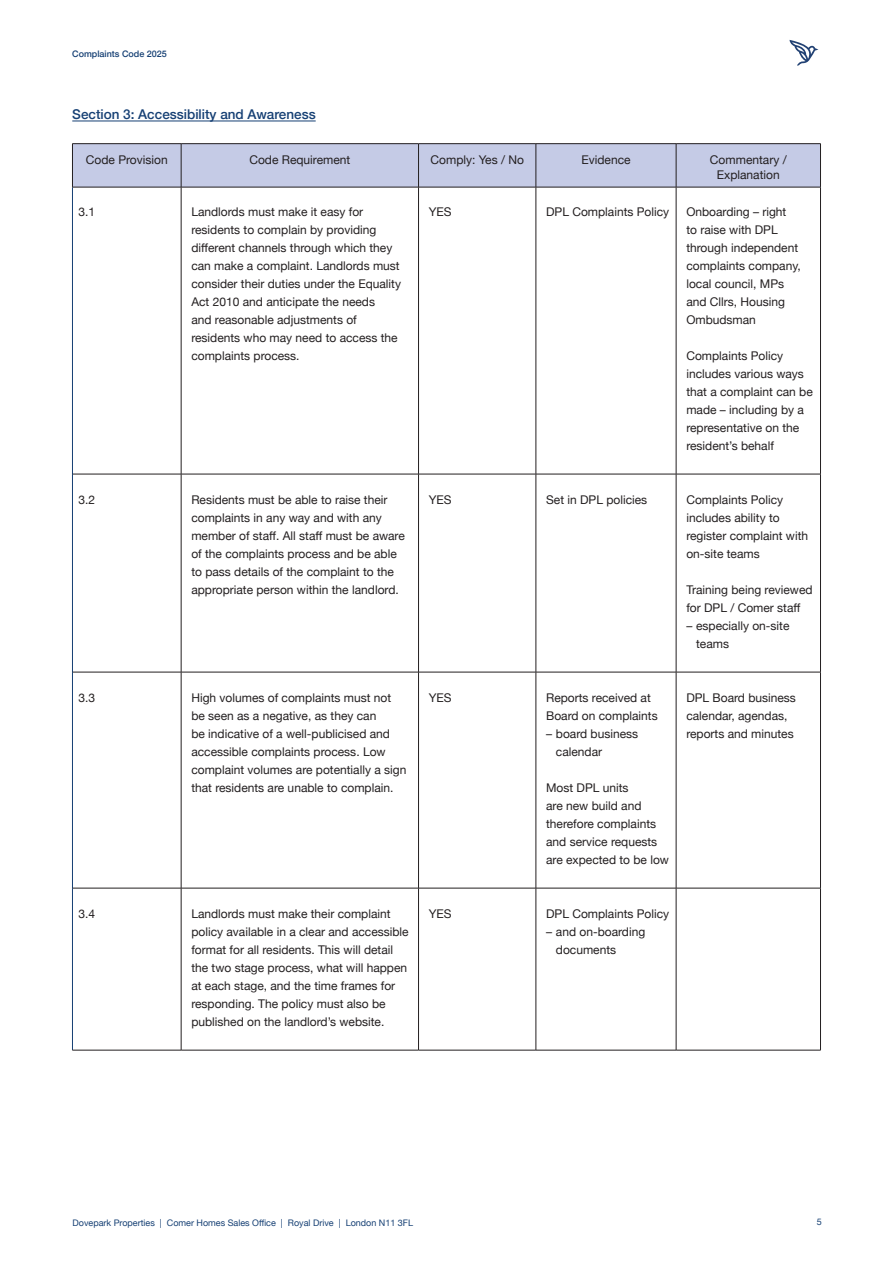
<style>
.page{position:relative;width:893px;height:1263px;background:#fff}
.page>*{position:absolute;margin:0;border:0;box-sizing:border-box;transform-origin:0 0}
.DVPK_-_Body_Copy_Mini-Title{font:500 13.5px "Helvetica Neue";color:#164074}
.DVPK_-_Body_Copy{font:12px/18px "Helvetica Neue";color:#231f20}
.t1{font:9px "Helvetica Neue";color:#164074}
.t2{font:500 9px "Helvetica Neue";color:#164074}
</style>
<div class="page">
<svg style="left:789px;top:40px;width:29px;height:26px"></svg>
<hr style="left:72px;top:121px;width:244px;height:1px;background:#164074">
<div style="left:73px;top:144px;width:747px;height:43px;background:#c5cbe6"></div>
<hr style="left:72px;top:187px;width:1px;height:287px;background:#164074">
<hr style="left:72px;top:474px;width:1px;height:198px;background:#164074">
<hr style="left:72px;top:672px;width:1px;height:216px;background:#164074">
<hr style="left:72px;top:888px;width:1px;height:162px;background:#164074">
<hr style="left:181px;top:187px;width:1px;height:287px;background:#231f20">
<hr style="left:418px;top:187px;width:1px;height:287px;background:#231f20">
<hr style="left:536px;top:187px;width:1px;height:287px;background:#231f20">
<hr style="left:676px;top:187px;width:1px;height:287px;background:#231f20">
<hr style="left:820px;top:187px;width:1px;height:287px;background:#231f20">
<hr style="left:73px;top:474px;width:108px;height:1px;background:#231f20">
<hr style="left:181px;top:474px;width:237px;height:1px;background:#231f20">
<hr style="left:181px;top:474px;width:1px;height:198px;background:#231f20">
<hr style="left:418px;top:474px;width:118px;height:1px;background:#231f20">
<hr style="left:418px;top:474px;width:1px;height:198px;background:#231f20">
<hr style="left:536px;top:474px;width:140px;height:1px;background:#231f20">
<hr style="left:536px;top:474px;width:1px;height:198px;background:#231f20">
<hr style="left:676px;top:474px;width:145px;height:1px;background:#231f20">
<hr style="left:676px;top:474px;width:1px;height:198px;background:#231f20">
<hr style="left:820px;top:474px;width:1px;height:198px;background:#231f20">
<hr style="left:73px;top:672px;width:108px;height:1px;background:#231f20">
<hr style="left:181px;top:672px;width:237px;height:1px;background:#231f20">
<hr style="left:181px;top:672px;width:1px;height:216px;background:#231f20">
<hr style="left:418px;top:672px;width:118px;height:1px;background:#231f20">
<hr style="left:418px;top:672px;width:1px;height:216px;background:#231f20">
<hr style="left:536px;top:672px;width:140px;height:1px;background:#231f20">
<hr style="left:536px;top:672px;width:1px;height:216px;background:#231f20">
<hr style="left:676px;top:672px;width:145px;height:1px;background:#231f20">
<hr style="left:676px;top:672px;width:1px;height:216px;background:#231f20">
<hr style="left:820px;top:672px;width:1px;height:216px;background:#231f20">
<hr style="left:73px;top:888px;width:108px;height:1px;background:#231f20">
<hr style="left:181px;top:888px;width:237px;height:1px;background:#231f20">
<hr style="left:181px;top:888px;width:1px;height:162px;background:#231f20">
<hr style="left:418px;top:888px;width:118px;height:1px;background:#231f20">
<hr style="left:418px;top:888px;width:1px;height:162px;background:#231f20">
<hr style="left:536px;top:888px;width:140px;height:1px;background:#231f20">
<hr style="left:536px;top:888px;width:1px;height:162px;background:#231f20">
<hr style="left:676px;top:888px;width:145px;height:1px;background:#231f20">
<hr style="left:676px;top:888px;width:1px;height:162px;background:#231f20">
<hr style="left:820px;top:888px;width:1px;height:162px;background:#231f20">
<hr style="left:72px;top:143px;width:109px;height:1px;background:#231f20">
<hr style="left:72px;top:144px;width:1px;height:43px;background:#231f20">
<hr style="left:181px;top:143px;width:237px;height:1px;background:#231f20">
<hr style="left:418px;top:143px;width:118px;height:1px;background:#231f20">
<hr style="left:536px;top:143px;width:140px;height:1px;background:#231f20">
<hr style="left:676px;top:143px;width:145px;height:1px;background:#231f20">
<hr style="left:820px;top:144px;width:1px;height:43px;background:#231f20">
<hr style="left:72px;top:187px;width:109px;height:1px;background:#231f20">
<hr style="left:181px;top:187px;width:237px;height:1px;background:#231f20">
<hr style="left:418px;top:187px;width:118px;height:1px;background:#231f20">
<hr style="left:536px;top:187px;width:140px;height:1px;background:#231f20">
<hr style="left:676px;top:187px;width:145px;height:1px;background:#231f20">
<hr style="left:72px;top:1050px;width:109px;height:1px;background:#231f20">
<hr style="left:181px;top:1050px;width:237px;height:1px;background:#231f20">
<hr style="left:418px;top:1050px;width:118px;height:1px;background:#231f20">
<hr style="left:536px;top:1050px;width:140px;height:1px;background:#231f20">
<hr style="left:676px;top:1050px;width:145px;height:1px;background:#231f20">
<hr style="left:181px;top:144px;width:1px;height:43px;background:#231f20">
<hr style="left:418px;top:144px;width:1px;height:43px;background:#231f20">
<hr style="left:676px;top:144px;width:1px;height:43px;background:#231f20">
<hr style="left:536px;top:144px;width:1px;height:43px;background:#231f20">
<p class="t2" style="left:72px;top:47px;width:96px">Complaints Code 2025</p>
<p class="DVPK_-_Body_Copy_Mini-Title" style="left:72px;top:104px;width:245px">Section 3: Accessibility and Awareness</p>
<p class="DVPK_-_Body_Copy" style="left:86px;top:151px;width:83px">Code Provision</p>
<p class="DVPK_-_Body_Copy" style="left:249px;top:151px;width:102px">Code Requirement</p>
<p class="DVPK_-_Body_Copy" style="left:431px;top:151px;width:95px">Comply: Yes / No</p>
<p class="DVPK_-_Body_Copy" style="left:581px;top:151px;width:51px">Evidence</p>
<p class="DVPK_-_Body_Copy" style="left:710px;top:153px;width:78px;line-height:15px;text-align:center">Commentary /<br>Explanation</p>
<p class="DVPK_-_Body_Copy" style="left:78px;top:203px;width:18px">3.1</p>
<p class="DVPK_-_Body_Copy" style="left:191px;top:203px;width:211px">Landlords must make it easy for residents to complain by providing different channels through which they can make a complaint. Landlords must consider their duties under the Equality Act 2010 and anticipate the needs<br>and reasonable adjustments of residents who may need to access the complaints process.</p>
<p class="DVPK_-_Body_Copy" style="left:429px;top:203px;width:24px">YES</p>
<p class="DVPK_-_Body_Copy" style="left:546px;top:203px;width:125px">DPL Complaints Policy</p>
<p class="DVPK_-_Body_Copy" style="left:686px;top:203px;width:116px">Onboarding – right<br>to raise with DPL through independent complaints company, local council, MPs and Cllrs, Housing<br>Ombudsman</p>
<p class="DVPK_-_Body_Copy" style="left:686px;top:347px;width:128px">Complaints Policy includes various ways that a complaint can be made – including by a representative on the resident’s behalf</p>
<p class="DVPK_-_Body_Copy" style="left:78px;top:491px;width:18px">3.2</p>
<p class="DVPK_-_Body_Copy" style="left:191px;top:491px;width:215px">Residents must be able to raise their complaints in any way and with any member of staff. All staff must be aware of the complaints process and be able to pass details of the complaint to the appropriate person within the landlord.</p>
<p class="DVPK_-_Body_Copy" style="left:429px;top:491px;width:24px">YES</p>
<p class="DVPK_-_Body_Copy" style="left:546px;top:491px;width:103px">Set in DPL policies</p>
<p class="DVPK_-_Body_Copy" style="left:686px;top:491px;width:123px">Complaints Policy includes ability to register complaint with on-site teams</p>
<p class="DVPK_-_Body_Copy" style="left:686px;top:581px;width:128px">Training being reviewed for DPL / Comer staff</p>
<p class="DVPK_-_Body_Copy" style="left:696px;top:617px;width:95px;text-indent:-10px">– especially on-site teams</p>
<p class="DVPK_-_Body_Copy" style="left:78px;top:689px;width:18px">3.3</p>
<p class="DVPK_-_Body_Copy" style="left:191px;top:689px;width:216px">High volumes of complaints must not be seen as a negative, as they can<br>be indicative of a well-publicised and accessible complaints process. Low complaint volumes are potentially a sign that residents are unable to complain.</p>
<p class="DVPK_-_Body_Copy" style="left:429px;top:689px;width:24px">YES</p>
<p class="DVPK_-_Body_Copy" style="left:546px;top:689px;width:113px">Reports received at<br>Board on complaints</p>
<p class="DVPK_-_Body_Copy" style="left:556px;top:725px;width:84px;text-indent:-10px">– board business calendar</p>
<p class="DVPK_-_Body_Copy" style="left:546px;top:779px;width:124px">Most DPL units<br>are new build and therefore complaints and service requests are expected to be low</p>
<p class="DVPK_-_Body_Copy" style="left:78px;top:905px;width:18px">3.4</p>
<p class="DVPK_-_Body_Copy" style="left:191px;top:905px;width:219px">Landlords must make their complaint policy available in a clear and accessible format for all residents. This will detail the two stage process, what will happen at each stage, and the time frames for responding. The policy must also be published on the landlord’s website.</p>
<p class="DVPK_-_Body_Copy" style="left:429px;top:905px;width:24px">YES</p>
<p class="DVPK_-_Body_Copy" style="left:546px;top:905px;width:125px">DPL Complaints Policy</p>
<p class="DVPK_-_Body_Copy" style="left:556px;top:923px;width:91px;text-indent:-10px">– and on-boarding documents</p>
<p class="DVPK_-_Body_Copy" style="left:686px;top:689px;width:111px">DPL Board business calendar, agendas, reports and minutes</p>
<p class="t1" style="left:72px;top:1216px;width:342px">Dovepark Properties | Comer Homes Sales Office | Royal Drive | London N11 3FL</p>
<p class="t1" style="left:817px;top:1215px;width:7px">5</p>
</div>
